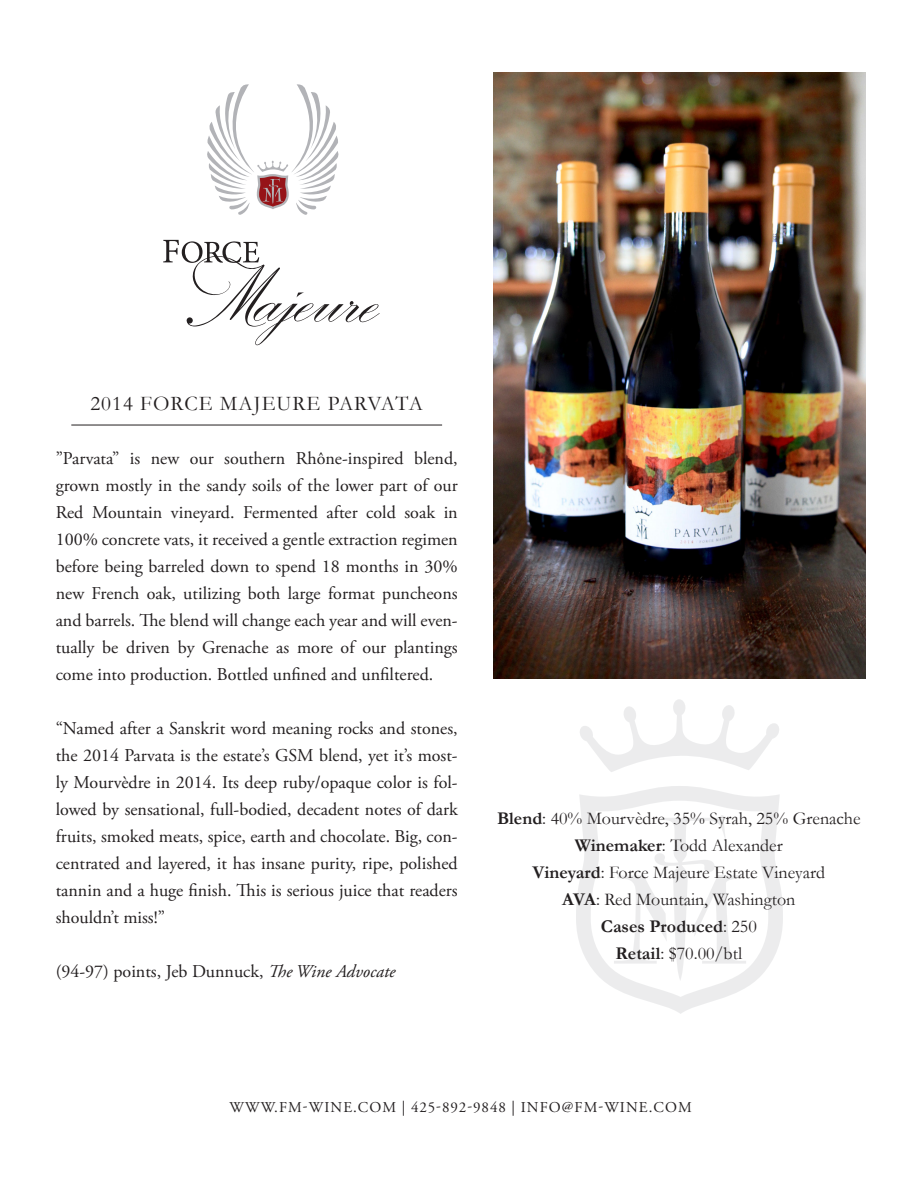
<style>
.page{position:relative;width:918px;height:1188px;background:#fff}
.page>*{position:absolute;margin:0;border:0;box-sizing:border-box;transform-origin:0 0}
.t1{font:21px "Garamond";letter-spacing:.05em;color:#231f20}
.t2{font:18px/27px "Adobe Garamond Pro";color:#231f20;text-align:justify}
.t3{font:18px "Garamond";color:#231f20}
.t4{font:700 18px "Garamond";color:#231f20}
.t5{font:15px "Adobe Garamond Pro";letter-spacing:.075em;color:#231f20}
.t6{font:12px "Centaur";letter-spacing:.075em;color:#231f20}
.t7{font:8.55px "Garamond";letter-spacing:.075em;color:#231f20}
.s1{font-style:italic}
.s2{font-weight:700}
.s3{font-weight:400}
</style>
<div class="page">
<svg style="left:576px;top:786px;width:207px;height:228px"></svg>
<svg style="left:580px;top:699px;width:199px;height:73px"></svg>
<svg style="left:591px;top:801px;width:177px;height:196px"></svg>
<svg style="left:163px;top:240px;width:217px;height:105px"></svg>
<svg style="left:207px;top:84px;width:132px;height:131px"></svg>
<hr style="left:71px;top:425px;width:371px;height:1px;background:#231f20">
<img style="left:493px;top:72px;width:373px;height:606px">
<p class="t1" style="left:90px;top:390px;width:334px">2014 FORCE MAJEURE PARVATA</p>
<p class="t2" style="left:56px;top:445px;width:404px">”Parvata” is new our southern Rhône-inspired blend, grown mostly in the sandy soils of the lower part of our Red Mountain vineyard. Fermented after cold soak in 100% concrete vats, it received a gentle extraction regimen before being barreled down to spend 18 months in 30% new French oak, utilizing both large format puncheons and barrels. The blend will change each year and will even&shy;tually be driven by Grenache as more of our plantings come into production. Bottled unfined and unfiltered.</p>
<p class="t2" style="left:56px;top:715px;width:404px">“Named after a Sanskrit word meaning rocks and stones, the 2014 Parvata is the estate’s GSM blend, yet it’s most&shy;ly Mourvèdre in 2014. Its deep ruby/opaque color is fol&shy;lowed by sensational, full-bodied, decadent notes of dark fruits, smoked meats, spice, earth and chocolate. Big, con&shy;centrated and layered, it has insane purity, ripe, polished tannin and a huge finish. This is serious juice that readers shouldn’t miss!”</p>
<p class="t7" style="left:237px;top:403px;width:73px">ESTATE GROWN</p>
<p class="t6" style="left:222px;top:456px;width:103px">RED MOUNTAIN</p>
<p class="t2" style="left:56px;top:958px;width:341px">(94-97) points, Jeb Dunnuck, <span class="s1">The Wine Advocate</span></p>
<p class="t3" style="left:497px;top:808px;width:365px"><span class="s2">Blend</span>: 40% Mourvèdre, 35% Syrah, 25% Grenache</p>
<p class="t3" style="left:575px;top:835px;width:209px"><span class="s2">Winemaker</span>: Todd Alexander</p>
<p class="t3" style="left:533px;top:862px;width:294px"><span class="s2">Vineyard</span>: Force Majeure Estate Vineyard</p>
<p class="t3" style="left:562px;top:889px;width:235px"><span class="s2">AVA</span>: Red Mountain, Washington</p>
<p class="t4" style="left:601px;top:916px;width:158px">Cases Produced<span class="s3">: 250</span></p>
<p class="t3" style="left:616px;top:943px;width:128px"><span class="s2">Retail</span>: $70.00/btl</p>
<p class="t5" style="left:230px;top:1099px;width:464px">WWW.FM-WINE.COM | 425-892-9848 | INFO@FM-WINE.COM</p>
</div>
